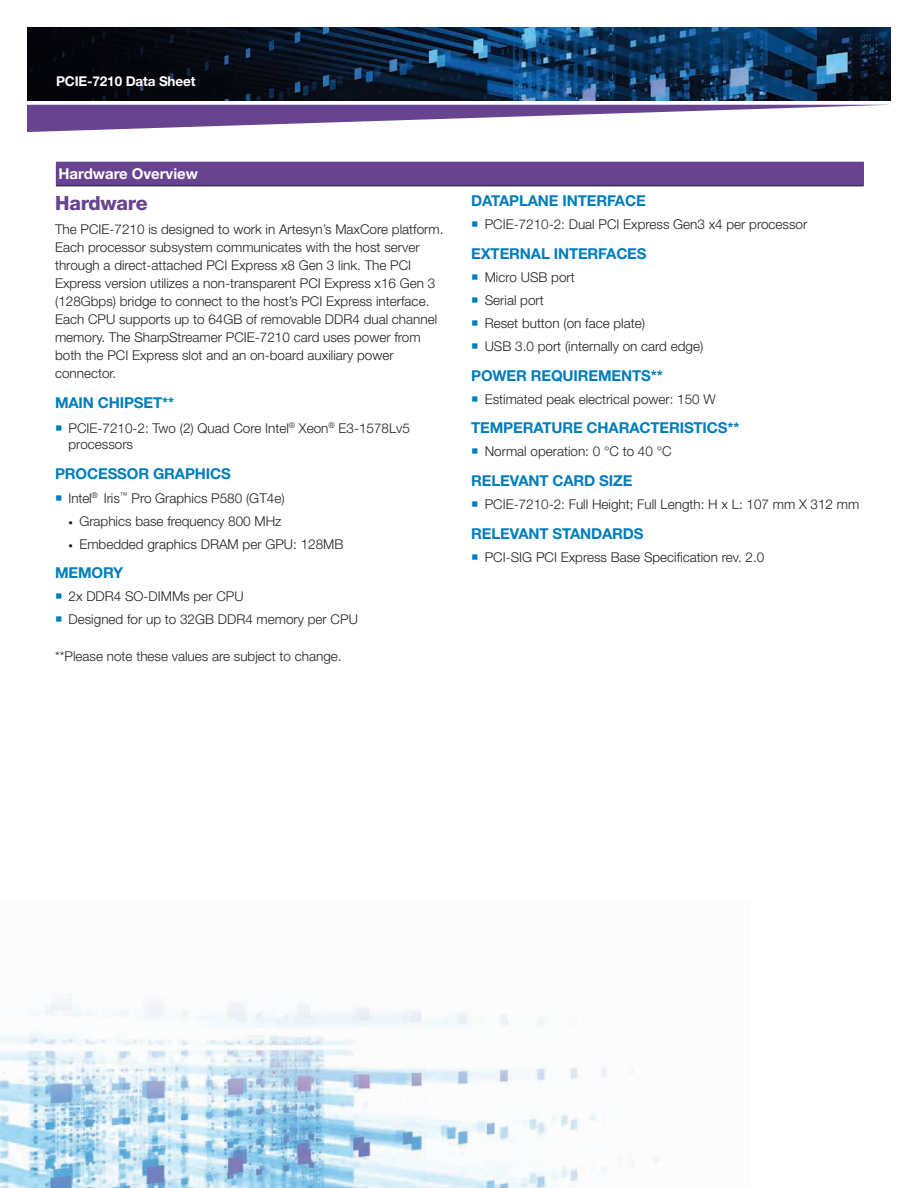
<style>
.page{position:relative;width:918px;height:1188px;background:#fff}
.page>*{position:absolute;margin:0;border:0;box-sizing:border-box;transform-origin:0 0}
.t1{font:800 19.5px "Helvetica Neue LT Std";letter-spacing:-.01em;color:#68438f}
.t2{font:700 15px "Helvetica Neue LT Std";letter-spacing:-.01em;color:#007dbb}
.t3{font:700 15px "Helvetica Neue LT Std";color:#fff}
.t4{font:300 13.5px/18px "Helvetica Neue LT Std";color:#231f20}
.t5{font:300 13.5px "Helvetica Neue LT Pro";color:#231f20}
.t6{font:700 13.5px "Helvetica Neue LT Std";letter-spacing:-.01em;color:#fff}
.s1{font-size:9px}
</style>
<div class="page">
<img style="left:27px;top:27px;width:864px;height:73px">
<svg style="left:27px;top:105px;width:854px;height:27px"></svg>
<img style="left:0;top:994px;width:658px;height:194px">
<div style="left:56px;top:162px;width:807px;height:24px;background:#68438f"></div>
<hr style="left:56px;top:186px;width:807px;height:1px;background:#231f20">
<p class="t6" style="left:56px;top:72px;width:141px">PCIE-7210 Data Sheet</p>
<p class="t3" style="left:58px;top:165px;width:141px">Hardware Overview</p>
<h1 class="t1" style="left:55px;top:191px;width:94px">Hardware</h1>
<p class="t4" style="left:55px;top:220px;width:390px">The PCIE-7210 is designed to work in Artesyn’s MaxCore platform.<br>Each processor subsystem communicates with the host server through a direct-attached PCI Express x8 Gen 3 link. The PCI Express version utilizes a non-transparent PCI Express x16 Gen 3 (128Gbps) bridge to connect to the host’s PCI Express interface.<br>Each CPU supports up to 64GB of removable DDR4 dual channel memory. The SharpStreamer PCIE-7210 card uses power from both the PCI Express slot and an on-board auxiliary power connector.</p>
<p class="t2" style="left:55px;top:393px;width:121px">MAIN CHIPSET**</p>
<p class="t4" style="left:69px;top:420px;width:343px;line-height:16.2px">PCIE-7210-2: Two (2) Quad Core Intel<sup>®</sup> Xeon<sup>®</sup> E3-1578Lv5 processors</p>
<p class="t2" style="left:55px;top:464px;width:177px">PROCESSOR GRAPHICS</p>
<p class="t4" style="left:69px;top:489px;width:218px">Intel<sup>®</sup> Iris<sup>™</sup> Pro Graphics P580 (GT4e)</p>
<p class="t4" style="left:69px;top:512px;width:214px"><span class="s1">•</span> Graphics base frequency 800 MHz</p>
<p class="t4" style="left:69px;top:535px;width:276px"><span class="s1">•</span> Embedded graphics DRAM per GPU: 128MB</p>
<p class="t2" style="left:55px;top:564px;width:70px">MEMORY</p>
<p class="t4" style="left:69px;top:585px;width:291px;line-height:23px">2x DDR4 SO-DIMMs per CPU<br>Designed for up to 32GB DDR4 memory per CPU</p>
<p class="t5" style="left:55px;top:647px;width:288px">**Please note these values are subject to change.</p>
<p class="t2" style="left:471px;top:192px;width:176px">DATAPLANE INTERFACE</p>
<p class="t4" style="left:485px;top:215px;width:324px">PCIE-7210-2: Dual PCI Express Gen3 x4 per processor</p>
<p class="t2" style="left:471px;top:244px;width:177px">EXTERNAL INTERFACES</p>
<p class="t4" style="left:485px;top:266px;width:220px;line-height:23px">Micro USB port<br>Serial port<br>Reset button (on face plate)<br>USB 3.0 port (internally on card edge)</p>
<p class="t2" style="left:471px;top:366px;width:193px">POWER REQUIREMENTS**</p>
<p class="t4" style="left:485px;top:389px;width:233px">Estimated peak electrical power: 150 W</p>
<p class="t2" style="left:471px;top:419px;width:270px">TEMPERATURE CHARACTERISTICS**</p>
<p class="t4" style="left:485px;top:442px;width:188px">Normal operation: 0 °C to 40 °C</p>
<p class="t2" style="left:471px;top:471px;width:163px">RELEVANT CARD SIZE</p>
<p class="t4" style="left:485px;top:495px;width:376px">PCIE-7210-2: Full Height; Full Length: H x L: 107 mm X 312 mm</p>
<p class="t2" style="left:471px;top:524px;width:174px">RELEVANT STANDARDS</p>
<p class="t4" style="left:485px;top:547px;width:281px">PCI-SIG PCI Express Base Specification rev. 2.0</p>
</div>
